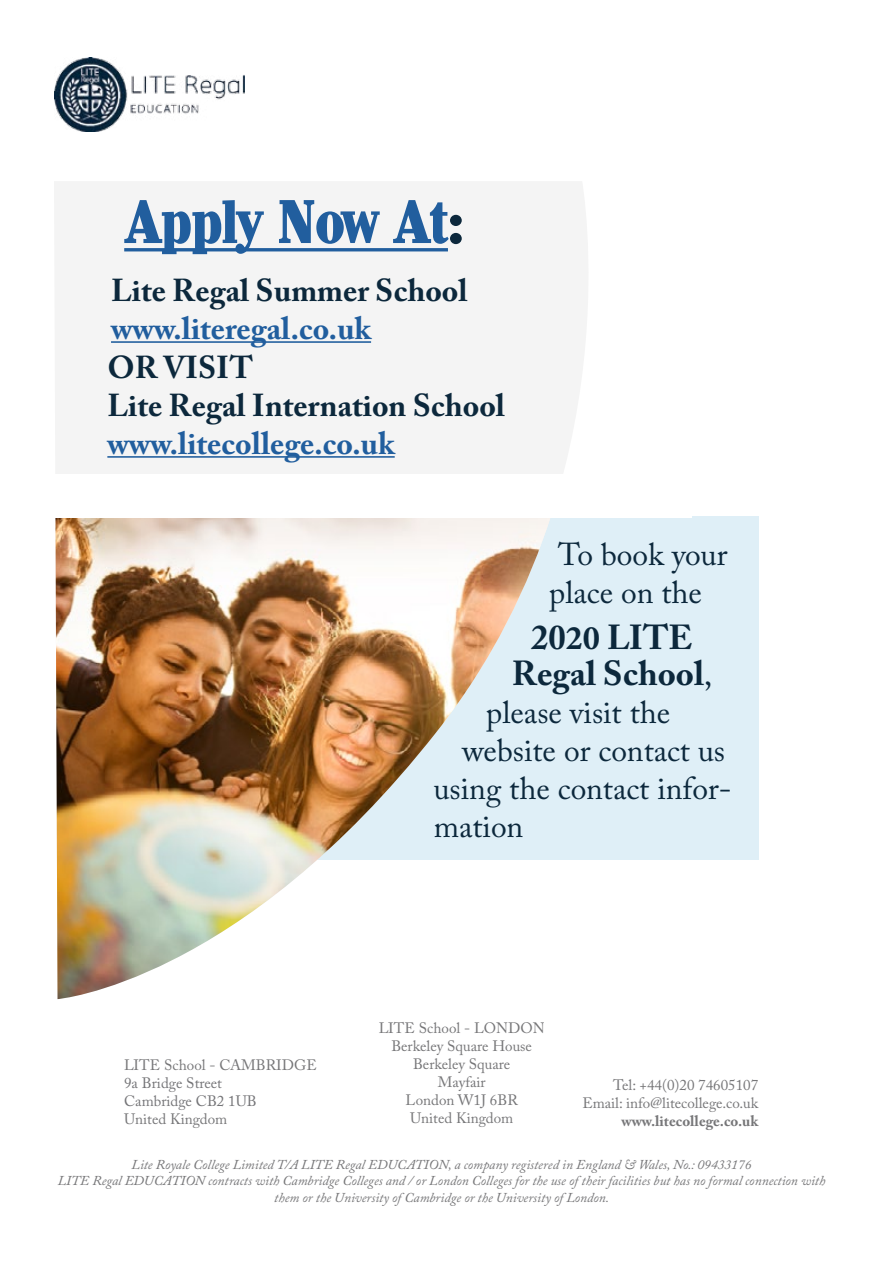
<style>
.page{position:relative;width:893px;height:1263px;background:#fff}
.page>*{position:absolute;margin:0;border:0;box-sizing:border-box;transform-origin:0 0}
.Text_copy{font:900 condensed 67.5px "Whitin";letter-spacing:-.025em;color:#215e9e}
.Txt_copy{font:700 34.5px/36.6px "Adobe Caslon Pro";color:#0c283c;text-align:center}
.Txt_copy-2{font:31.5px/37.8px "Adobe Caslon Pro";color:#0c283c}
.text_italic{font:700 31.5px "Adobe Caslon Pro";color:#0c283c}
.text_italic-2{font:700 31.5px "Adobe Caslon Pro";color:#215e9e}
.Txt_copy-3{font:15px/18px "Adobe Caslon Pro";color:#767678;text-align:right}
.Text{font:15px "Adobe Caslon Pro";color:#747477}
.Txt_copy-4{font:15px "Adobe Caslon Pro";color:#747477}
.Txt_copy-5{font:italic 13.5px/16.2px "Adobe Caslon Pro";color:#767678;text-align:center}
.s1{color:#0c283c}
.s2{font-family:"Minion Pro"}
.s3{font-weight:400;font-size:31.5px}
.s4{font-weight:700}
</style>
<div class="page">
<div style="left:300px;top:516px;width:459px;height:344px;background:#dfeff7"></div>
<div style="left:54px;top:182px;width:534px;height:292px;background:#f4f4f4"></div>
<img style="left:55px;top:518px;width:495px;height:481px">
<div style="left:52px;top:474px;width:639px;height:44px;background:#fff"></div>
<img style="left:54px;top:57px;width:191px;height:74px">
<hr style="left:124px;top:248px;width:324px;height:3px;background:#215e9e">
<hr style="left:111px;top:341px;width:260px;height:2px;background:#215e9e">
<hr style="left:107px;top:456px;width:288px;height:2px;background:#215e9e">
<p class="Text_copy" style="left:124px;top:186px;width:341px">Apply Now At<span class="s1">:</span></p>
<p class="text_italic" style="left:111px;top:272px;width:358px">Lite Regal Summer School</p>
<p class="text_italic-2" style="left:111px;top:310px;width:262px">www.literegal.co.uk</p>
<p class="text_italic" style="left:107px;top:349px;width:147px">OR VISIT</p>
<p class="text_italic" style="left:107px;top:387px;width:399px">Lite Regal Internation School</p>
<p class="text_italic-2" style="left:107px;top:424px;width:289px">www.litecollege.co.uk</p>
<p class="Txt_copy-2" style="left:549px;top:535px;width:180px">To book your place on the</p>
<p class="Txt_copy" style="left:512px;top:618px;width:202px">20<span class="s2">20</span> LITE<br>Regal School<span class="s3">,</span></p>
<p class="Txt_copy-2" style="left:486px;top:693px;width:185px">please visit the</p>
<p class="Txt_copy-2" style="left:462px;top:731px;width:264px">website or contact us</p>
<p class="Txt_copy-2" style="left:434px;top:769px;width:299px">using the contact infor-</p>
<p class="Txt_copy-2" style="left:434px;top:807px;width:91px">mation</p>
<p class="Txt_copy-3" style="left:124px;top:1055px;width:194px">LITE School - CAMBRIDGE</p>
<p class="Txt_copy-4" style="left:124px;top:1074px;width:99px">9a Bridge Street</p>
<p class="Text" style="left:124px;top:1092px;width:134px">Cambridge CB2 1UB</p>
<p class="Txt_copy-3" style="left:124px;top:1109px;width:105px">United Kingdom</p>
<p class="Txt_copy-3" style="left:379px;top:1019px;width:167px">LITE School - LONDON</p>
<p class="Txt_copy-3" style="left:391px;top:1037px;width:142px">Berkeley Square House</p>
<p class="Txt_copy-3" style="left:413px;top:1055px;width:99px">Berkeley Square</p>
<p class="Txt_copy-3" style="left:438px;top:1073px;width:49px">Mayfair</p>
<p class="Txt_copy-3" style="left:405px;top:1091px;width:114px">London W1J 6BR</p>
<p class="Txt_copy-3" style="left:410px;top:1109px;width:105px">United Kingdom</p>
<p class="Txt_copy-3" style="left:613px;top:1075px;width:147px">Tel: +44(0)20 74605107</p>
<p class="Txt_copy-3" style="left:582px;top:1093px;width:177px">Email: info@litecollege.co.uk <span class="s4">www.litecollege.co.uk</span></p>
<p class="Txt_copy-5" style="left:132px;top:1156px;width:621px">Lite Royale College Limited T/A LITE Regal EDUCATION, a company registered in England &amp; Wales, No.: 09433176</p>
<p class="Txt_copy-5" style="left:58px;top:1173px;width:769px">LITE Regal EDUCATION contracts with Cambridge Colleges and / or London Colleges for the use of their facilities but has no formal connection with them or the University of Cambridge or the University of London.</p>
</div>
